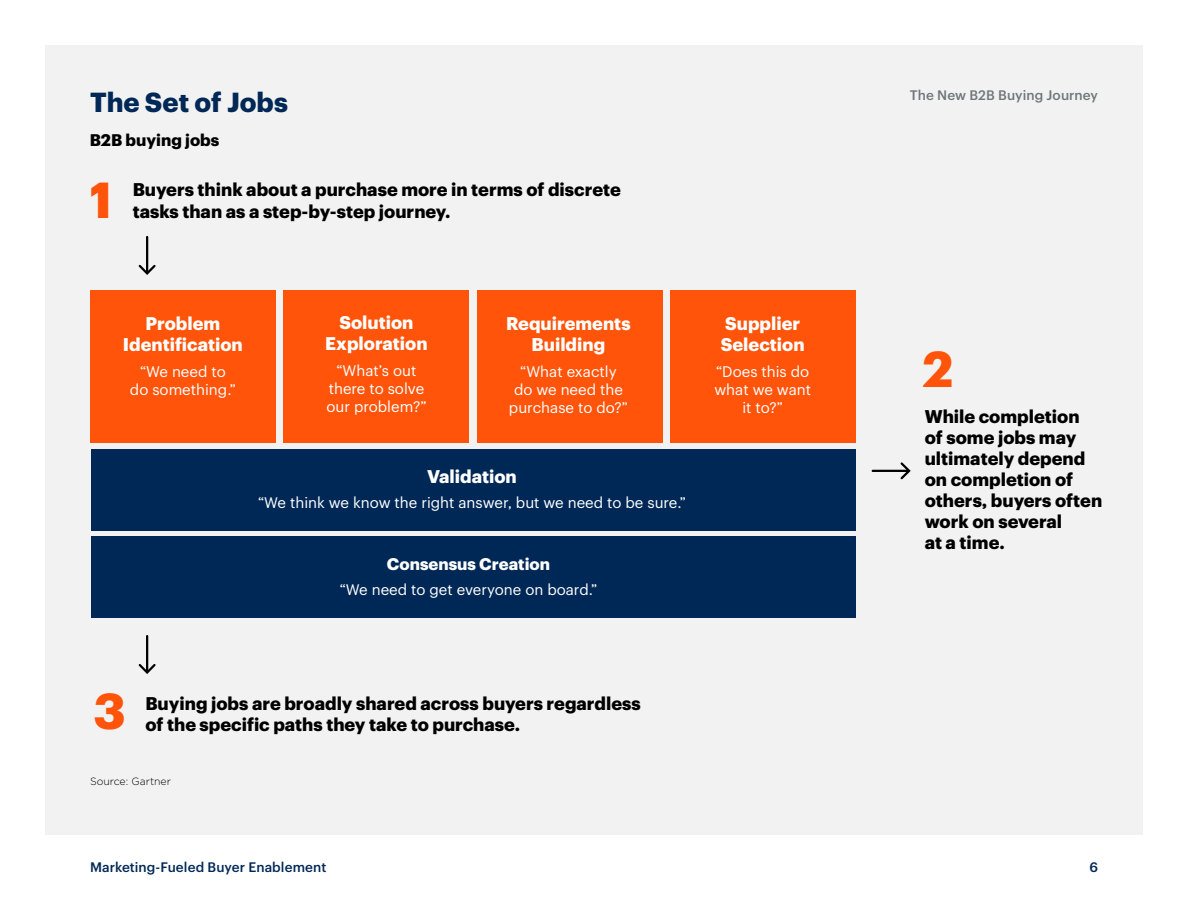
<style>
.page{position:relative;width:1188px;height:918px;background:#fff}
.page>*{position:absolute;margin:0;border:0;box-sizing:border-box;transform-origin:0 0}
.t1{font:700 49.5px "Graphik";color:#ff540a}
.t2{font:700 27px "Graphik";color:#002856}
.t3{font:700 18px/21px "Graphik";color:#000}
.t4{font:700 18px/21px "Graphik";color:#fff;text-align:center}
.t5{font:700 16.5px "Graphik";color:#fff}
.t6{font:700 16.5px "Graphik";color:#000}
.t7{font:15px/18px "Graphik";color:#fff;text-align:center}
.t8{font:500 13.5px "Graphik";letter-spacing:.005em;color:#002856}
.t9{font:500 13.5px "Graphik";letter-spacing:.005em;color:#6f7878}
.t10{font:300 10.5px "Gotham";color:#000}
</style>
<div class="page">
<div style="left:45px;top:45px;width:1098px;height:790px;background:#f2f2f2"></div>
<div style="left:91px;top:450px;width:765px;height:81px;background:#002856"></div>
<div style="left:91px;top:537px;width:765px;height:81px;background:#002856"></div>
<div style="left:90px;top:290px;width:186px;height:152px;background:#ff540a"></div>
<div style="left:670px;top:290px;width:186px;height:152px;background:#ff540a"></div>
<div style="left:477px;top:290px;width:186px;height:152px;background:#ff540a"></div>
<div style="left:284px;top:290px;width:185px;height:152px;background:#ff540a"></div>
<hr style="left:146px;top:237px;width:2px;height:34px;background:#000">
<svg style="left:138px;top:263px;width:18px;height:12px"></svg>
<hr style="left:146px;top:636px;width:2px;height:34px;background:#000">
<svg style="left:138px;top:662px;width:18px;height:12px"></svg>
<hr style="left:873px;top:470px;width:34px;height:2px;background:#000">
<svg style="left:898px;top:462px;width:13px;height:18px"></svg>
<h2 class="t2" style="left:90px;top:81px;width:199px">The Set of Jobs</h2>
<p class="t6" style="left:90px;top:127px;width:131px">B2B buying jobs</p>
<h1 class="t1" style="left:90px;top:161px;width:24px">1</h1>
<p class="t3" style="left:133px;top:178px;width:490px">Buyers think about a purchase more in terms of discrete</p>
<p class="t3" style="left:133px;top:199px;width:319px">tasks than as a step-by-step journey.</p>
<p class="t4" style="left:123px;top:312px;width:121px">Problem<br>Identification</p>
<p class="t7" style="left:130px;top:361px;width:107px">“We need to do something.”</p>
<p class="t4" style="left:325px;top:311px;width:104px">Solution<br>Exploration</p>
<p class="t7" style="left:326px;top:360px;width:102px">“What’s out there to solve our problem?”</p>
<p class="t4" style="left:506px;top:312px;width:126px">Requirements<br>Building</p>
<p class="t7" style="left:509px;top:361px;width:120px">“What exactly<br>do we need the purchase to do?”</p>
<p class="t4" style="left:427px;top:464px;width:91px">Validation</p>
<p class="t7" style="left:258px;top:493px;width:429px">“We think we know the right answer, but we need to be sure.”</p>
<p class="t5" style="left:387px;top:551px;width:165px">Consensus Creation</p>
<p class="t7" style="left:340px;top:580px;width:259px">“We need to get everyone on board.”</p>
<p class="t4" style="left:721px;top:312px;width:85px;text-align:left">Supplier<br>Selection</p>
<p class="t7" style="left:714px;top:361px;width:98px">“Does this do what we want it to?”</p>
<h1 class="t1" style="left:93px;top:673px;width:34px">3</h1>
<p class="t3" style="left:145px;top:692px;width:497px">Buying jobs are broadly shared across buyers regardless of the specific paths they take to purchase.</p>
<p class="t10" style="left:90px;top:775px;width:82px">Source: Gartner</p>
<p class="t9" style="left:910px;top:85px;width:190px">The New B2B Buying Journey</p>
<h1 class="t1" style="left:923px;top:331px;width:32px">2</h1>
<p class="t3" style="left:925px;top:404px;width:179px">While completion<br>of some jobs may ultimately depend on completion of others, buyers often work on several<br>at a time.</p>
<p class="t8" style="left:90px;top:857px;width:238px">Marketing-Fueled Buyer Enablement</p>
<p class="t8" style="left:1089px;top:857px;width:10px">6</p>
</div>
